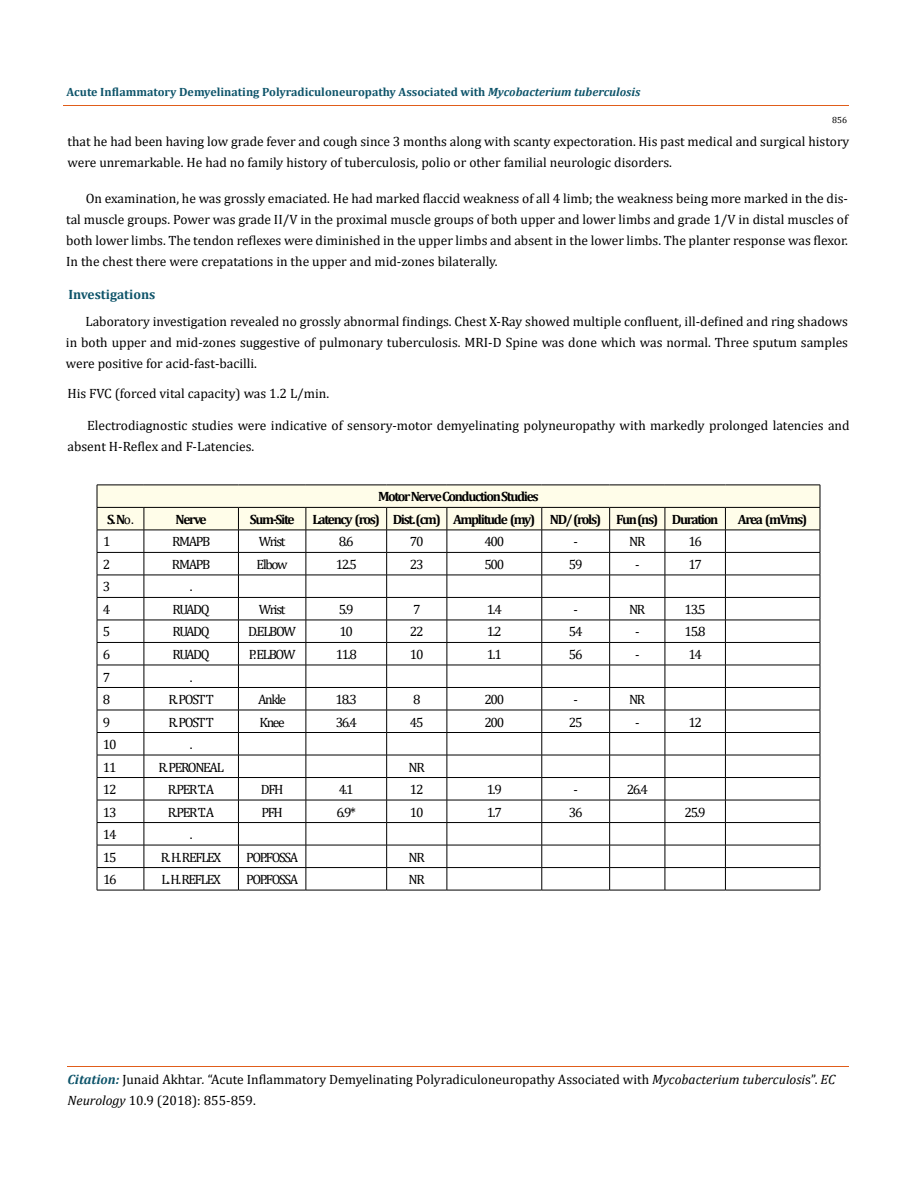
<style>
.page{position:relative;width:917px;height:1190px;background:#fff}
.page>*{position:absolute;margin:0;border:0;box-sizing:border-box;transform-origin:0 0}
.t1{font:13.5px/21px "Cambria";color:#000}
.t2{font:700 13.5px "Cambria";letter-spacing:-.1em;color:#000}
.t3{font:13.5px "Cambria";letter-spacing:-.1em;color:#000}
.t4{font:700 13.5px "Cambria";color:#0e546a}
.t5{font:700 12px "Cambria";color:#0e546a}
.t6{font:9px "Cambria";color:#000}
.s1{font-style:italic}
.s2{font-weight:400}
.s3{font-weight:700;font-style:italic;color:#0e546a}
</style>
<div class="page">
<hr style="left:67px;top:1066px;width:782px;height:1px;background:#e05d1a">
<hr style="left:97px;top:484px;width:47px;height:1px;background:#000">
<hr style="left:144px;top:484px;width:94px;height:1px;background:#000">
<hr style="left:238px;top:484px;width:68px;height:1px;background:#000">
<hr style="left:306px;top:484px;width:80px;height:1px;background:#000">
<hr style="left:386px;top:484px;width:61px;height:1px;background:#000">
<hr style="left:447px;top:484px;width:94px;height:1px;background:#000">
<hr style="left:541px;top:484px;width:68px;height:1px;background:#000">
<hr style="left:609px;top:484px;width:56px;height:1px;background:#000">
<hr style="left:665px;top:484px;width:60px;height:1px;background:#000">
<hr style="left:725px;top:484px;width:95px;height:1px;background:#000">
<svg style="left:97px;top:485px;width:723px;height:404px"></svg>
<hr style="left:97px;top:889px;width:47px;height:1px;background:#000">
<hr style="left:144px;top:889px;width:94px;height:1px;background:#000">
<hr style="left:238px;top:889px;width:68px;height:1px;background:#000">
<hr style="left:306px;top:889px;width:80px;height:1px;background:#000">
<hr style="left:386px;top:889px;width:61px;height:1px;background:#000">
<hr style="left:447px;top:889px;width:94px;height:1px;background:#000">
<hr style="left:541px;top:889px;width:68px;height:1px;background:#000">
<hr style="left:609px;top:889px;width:56px;height:1px;background:#000">
<hr style="left:665px;top:889px;width:60px;height:1px;background:#000">
<hr style="left:725px;top:889px;width:95px;height:1px;background:#000">
<p class="t5" style="left:67px;top:83px;width:575px">Acute Inflammatory Demyelinating Polyradiculoneuropathy Associated with <span class="s1">Mycobacterium tuberculosis</span></p>
<p class="t6" style="left:832px;top:115px;width:16px">856</p>
<p class="t1" style="left:67px;top:130px;width:783px">that he had been having low grade fever and cough since 3 months along with scanty expectoration. His past medical and surgical history were unremarkable. He had no family history of tuberculosis, polio or other familial neurologic disorders.</p>
<p class="t1" style="left:66px;top:187px;width:783px;text-align:justify;text-indent:19px">On examination, he was grossly emaciated. He had marked flaccid weakness of all 4 limb; the weakness being more marked in the dis&shy;tal muscle groups. Power was grade II/V in the proximal muscle groups of both upper and lower limbs and grade 1/V in distal muscles of both lower limbs. The tendon reflexes were diminished in the upper limbs and absent in the lower limbs. The planter response was flexor.<br>In the chest there were crepatations in the upper and mid-zones bilaterally.</p>
<p class="t4" style="left:68px;top:285px;width:89px">Investigations</p>
<p class="t1" style="left:66px;top:310px;width:783px;text-align:justify;text-indent:19px">Laboratory investigation revealed no grossly abnormal findings. Chest X-Ray showed multiple confluent, ill-defined and ring shadows in both upper and mid-zones suggestive of pulmonary tuberculosis. MRI-D Spine was done which was normal. Three sputum samples were positive for acid-fast-bacilli.</p>
<p class="t1" style="left:67px;top:383px;width:263px">His FVC (forced vital capacity) was 1.2 L/min.</p>
<p class="t1" style="left:67px;top:414px;width:783px;text-indent:19px">Electrodiagnostic studies were indicative of sensory-motor demyelinating polyneuropathy with markedly prolonged latencies and absent H-Reflex and F-Latencies.</p>
<p class="t2" style="left:378px;top:487px;width:162px">Motor Nerve Conduction Studies</p>
<p class="t2" style="left:107px;top:510px;width:28px">S.N<span class="s2">o.</span></p>
<p class="t2" style="left:176px;top:510px;width:33px">Nerve</p>
<p class="t2" style="left:250px;top:510px;width:46px">Sum-Site</p>
<p class="t2" style="left:312px;top:510px;width:407px">Latency (ros) Dist.(cm) Amplitude (my) ND/ (rols) Fun (ns) Duration</p>
<p class="t2" style="left:738px;top:510px;width:71px">Area (mVms)</p>
<p class="t1" style="left:103px;top:531px;width:9px">1</p>
<p class="t1" style="left:172px;top:531px;width:40px">RMAPB</p>
<p class="t1" style="left:259px;top:531px;width:28px">Wrist</p>
<p class="t1" style="left:339px;top:531px;width:17px">8.6</p>
<p class="t1" style="left:410px;top:531px;width:15px">70</p>
<p class="t1" style="left:484px;top:531px;width:21px">400</p>
<p class="t1" style="left:573px;top:531px;width:6px">-</p>
<p class="t1" style="left:629px;top:531px;width:18px">NR</p>
<p class="t1" style="left:688px;top:531px;width:15px">16</p>
<p class="t1" style="left:103px;top:554px;width:9px">2</p>
<p class="t1" style="left:172px;top:554px;width:40px">RMAPB</p>
<p class="t1" style="left:257px;top:554px;width:32px">Elbow</p>
<p class="t1" style="left:335px;top:554px;width:23px">12.5</p>
<p class="t1" style="left:410px;top:554px;width:15px">23</p>
<p class="t1" style="left:484px;top:554px;width:21px">500</p>
<p class="t1" style="left:569px;top:554px;width:15px">59</p>
<p class="t1" style="left:635px;top:554px;width:6px">-</p>
<p class="t1" style="left:688px;top:554px;width:15px">17</p>
<p class="t1" style="left:103px;top:576px;width:9px">3</p>
<p class="t1" style="left:190px;top:576px;width:4px">.</p>
<p class="t1" style="left:103px;top:599px;width:9px">4</p>
<p class="t1" style="left:173px;top:599px;width:39px">RUADQ</p>
<p class="t1" style="left:259px;top:599px;width:28px">Wrist</p>
<p class="t1" style="left:339px;top:599px;width:17px">5.9</p>
<p class="t1" style="left:413px;top:599px;width:9px">7</p>
<p class="t1" style="left:487px;top:599px;width:17px">1.4</p>
<p class="t1" style="left:573px;top:599px;width:6px">-</p>
<p class="t1" style="left:629px;top:599px;width:18px">NR</p>
<p class="t1" style="left:684px;top:599px;width:23px">13.5</p>
<p class="t1" style="left:103px;top:621px;width:9px">5</p>
<p class="t1" style="left:173px;top:621px;width:39px">RUADQ</p>
<p class="t1" style="left:248px;top:621px;width:49px">D.ELBOW</p>
<p class="t1" style="left:339px;top:621px;width:15px">10</p>
<p class="t1" style="left:410px;top:621px;width:15px">22</p>
<p class="t1" style="left:487px;top:621px;width:17px">1.2</p>
<p class="t1" style="left:569px;top:621px;width:15px">54</p>
<p class="t1" style="left:635px;top:621px;width:6px">-</p>
<p class="t1" style="left:684px;top:621px;width:23px">15.8</p>
<p class="t1" style="left:103px;top:644px;width:9px">6</p>
<p class="t1" style="left:173px;top:644px;width:39px">RUADQ</p>
<p class="t1" style="left:249px;top:644px;width:48px">P.ELBOW</p>
<p class="t1" style="left:335px;top:644px;width:23px">11.8</p>
<p class="t1" style="left:410px;top:644px;width:15px">10</p>
<p class="t1" style="left:487px;top:644px;width:17px">1.1</p>
<p class="t1" style="left:569px;top:644px;width:15px">56</p>
<p class="t1" style="left:635px;top:644px;width:6px">-</p>
<p class="t1" style="left:688px;top:644px;width:15px">14</p>
<p class="t1" style="left:103px;top:666px;width:9px">7</p>
<p class="t1" style="left:190px;top:666px;width:4px">.</p>
<p class="t1" style="left:103px;top:689px;width:9px">8</p>
<p class="t1" style="left:168px;top:689px;width:47px">R.POST T</p>
<p class="t1" style="left:258px;top:689px;width:29px">Ankle</p>
<p class="t1" style="left:335px;top:689px;width:23px">18.3</p>
<p class="t1" style="left:413px;top:689px;width:9px">8</p>
<p class="t1" style="left:484px;top:689px;width:21px">200</p>
<p class="t1" style="left:573px;top:689px;width:6px">-</p>
<p class="t1" style="left:629px;top:689px;width:18px">NR</p>
<p class="t1" style="left:103px;top:711px;width:9px">9</p>
<p class="t1" style="left:168px;top:711px;width:47px">R.POST T</p>
<p class="t1" style="left:259px;top:711px;width:27px">Knee</p>
<p class="t1" style="left:335px;top:711px;width:23px">36.4</p>
<p class="t1" style="left:410px;top:711px;width:15px">45</p>
<p class="t1" style="left:484px;top:711px;width:21px">200</p>
<p class="t1" style="left:569px;top:711px;width:15px">25</p>
<p class="t1" style="left:635px;top:711px;width:6px">-</p>
<p class="t1" style="left:688px;top:711px;width:15px">12</p>
<p class="t1" style="left:103px;top:734px;width:15px">10</p>
<p class="t1" style="left:190px;top:734px;width:4px">.</p>
<p class="t1" style="left:103px;top:756px;width:15px">11</p>
<p class="t3" style="left:158px;top:759px;width:67px">R.PERONEAL</p>
<p class="t1" style="left:408px;top:756px;width:18px">NR</p>
<p class="t1" style="left:103px;top:779px;width:15px">12</p>
<p class="t1" style="left:168px;top:779px;width:48px">R.PER T.A</p>
<p class="t1" style="left:261px;top:779px;width:24px">DFH</p>
<p class="t1" style="left:339px;top:779px;width:17px">4.1</p>
<p class="t1" style="left:410px;top:779px;width:15px">12</p>
<p class="t1" style="left:487px;top:779px;width:17px">1.9</p>
<p class="t1" style="left:573px;top:779px;width:6px">-</p>
<p class="t1" style="left:626px;top:779px;width:23px">26.4</p>
<p class="t1" style="left:103px;top:801px;width:15px">13</p>
<p class="t1" style="left:168px;top:801px;width:48px">R.PER T.A</p>
<p class="t1" style="left:261px;top:801px;width:23px">PFH</p>
<p class="t1" style="left:336px;top:801px;width:21px">6.9*</p>
<p class="t1" style="left:410px;top:801px;width:15px">10</p>
<p class="t1" style="left:487px;top:801px;width:17px">1.7</p>
<p class="t1" style="left:569px;top:801px;width:15px">36</p>
<p class="t1" style="left:684px;top:801px;width:23px">25.9</p>
<p class="t1" style="left:103px;top:824px;width:15px">14</p>
<p class="t1" style="left:190px;top:824px;width:4px">.</p>
<p class="t1" style="left:103px;top:846px;width:15px">15</p>
<p class="t1" style="left:161px;top:846px;width:62px">R.H.REFLEX</p>
<p class="t3" style="left:246px;top:849px;width:54px">POP.FOSSA</p>
<p class="t1" style="left:408px;top:846px;width:18px">NR</p>
<p class="t1" style="left:103px;top:869px;width:15px">16</p>
<p class="t1" style="left:161px;top:869px;width:61px">L.H.REFLEX</p>
<p class="t3" style="left:246px;top:871px;width:54px">POP.FOSSA</p>
<p class="t1" style="left:408px;top:869px;width:18px">NR</p>
<p class="t1" style="left:67px;top:1069px;width:769px"><span class="s3">Citation:</span> Junaid Akhtar<span class="s1">.</span> “Acute Inflammatory Demyelinating Polyradiculoneuropathy Associated with <span class="s1">Mycobacterium tuberculosi</span>s”. <span class="s1">EC<br>Neurology</span> 10.9 (2018): 855-859.</p>
</div>
